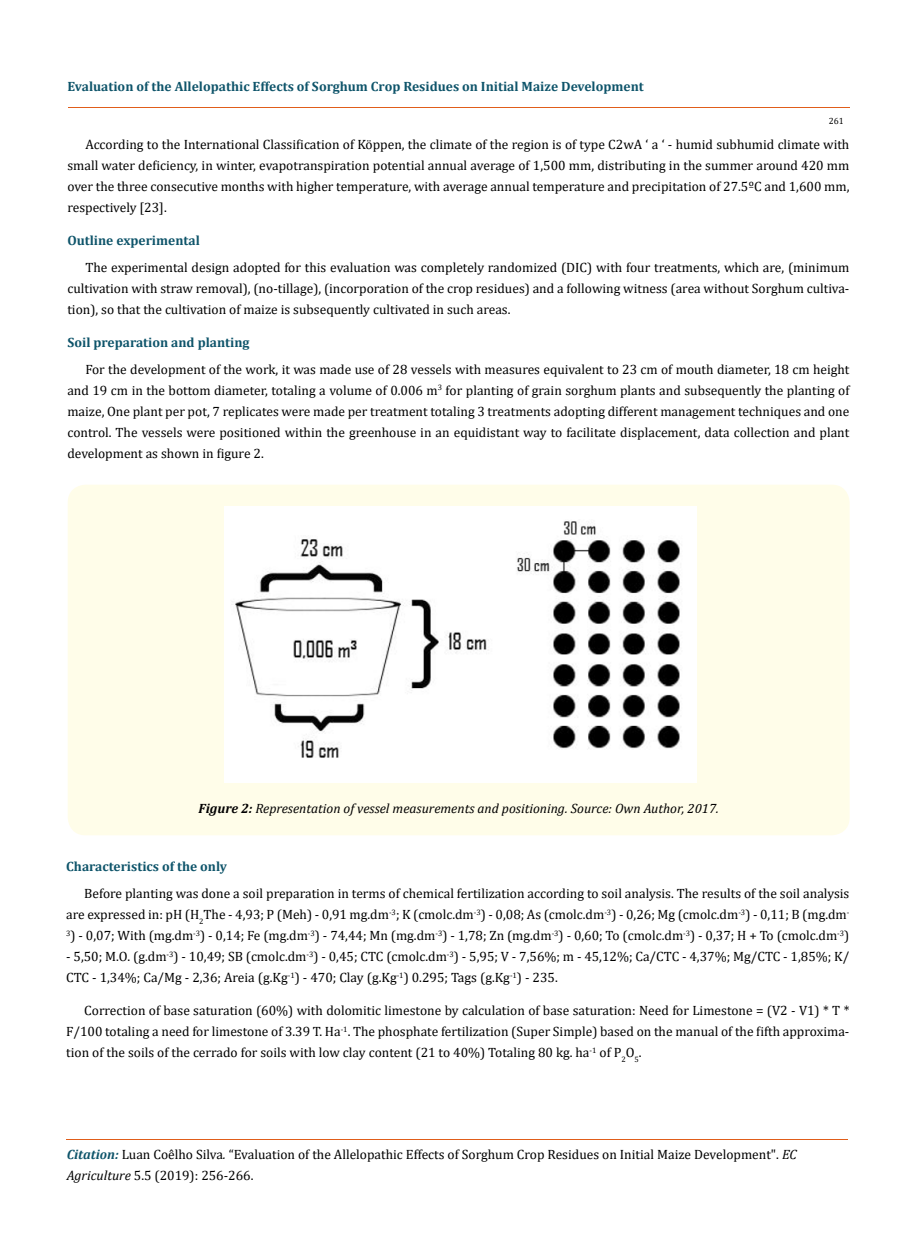
<style>
.page{position:relative;width:917px;height:1260px;background:#fff}
.page>*{position:absolute;margin:0;border:0;box-sizing:border-box;transform-origin:0 0}
.t1{font:13.5px/21px "Cambria";color:#000;text-align:justify}
.t2{font:700 13.5px "Cambria";color:#0e546a}
.t3{font:italic 13.5px "Cambria";color:#000}
.t4{font:9px "Cambria";color:#000}
.s1{font-weight:700}
.s2{font-weight:700;font-style:italic;color:#0e546a}
.s3{font-style:italic}
</style>
<div class="page">
<hr style="left:68px;top:108px;width:781px;height:1px;background:#e05d1a">
<hr style="left:66px;top:1140px;width:782px;height:1px;background:#e05d1a">
<div style="left:68px;top:485px;width:781px;height:350px;background:#fffde9;border-radius:18px"></div>
<img style="left:225px;top:507px;width:471px;height:275px">
<p class="t2" style="left:67px;top:76px;width:578px">Evaluation of the Allelopathic Effects of Sorghum Crop Residues on Initial Maize Development</p>
<p class="t4" style="left:828px;top:116px;width:16px">261</p>
<p class="t1" style="left:67px;top:134px;width:783px;text-indent:18px">According to the International Classification of Köppen, the climate of the region is of type C2wA ‘ a ‘ - humid subhumid climate with small water deficiency, in winter, evapotranspiration potential annual average of 1,500 mm, distributing in the summer around 420 mm over the three consecutive months with higher temperature, with average annual temperature and precipitation of 27.5ºC and 1,600 mm, respectively [23].</p>
<p class="t2" style="left:67px;top:231px;width:134px">Outline experimental</p>
<p class="t1" style="left:67px;top:257px;width:783px;text-indent:18px">The experimental design adopted for this evaluation was completely randomized (DIC) with four treatments, which are, (minimum cultivation with straw removal), (no-tillage), (incorporation of the crop residues) and a following witness (area without Sorghum cultiva&shy;tion), so that the cultivation of maize is subsequently cultivated in such areas.</p>
<p class="t2" style="left:67px;top:333px;width:184px">Soil preparation and planting</p>
<p class="t1" style="left:67px;top:359px;width:783px;text-indent:18px">For the development of the work, it was made use of 28 vessels with measures equivalent to 23 cm of mouth diameter, 18 cm height and 19 cm in the bottom diameter, totaling a volume of 0.006 m<sup>3</sup> for planting of grain sorghum plants and subsequently the planting of maize, One plant per pot, 7 replicates were made per treatment totaling 3 treatments adopting different management techniques and one control. The vessels were positioned within the greenhouse in an equidistant way to facilitate displacement, data collection and plant development as shown in figure 2.</p>
<p class="t3" style="left:198px;top:799px;width:522px"><span class="s1">Figure 2:</span> Representation of vessel measurements and positioning. Source: Own Author, 2017.</p>
<p class="t2" style="left:66px;top:857px;width:162px">Characteristics of the only</p>
<p class="t1" style="left:66px;top:883px;width:784px;text-align:right">Before planting was done a soil preparation in terms of chemical fertilization according to soil analysis. The results of the soil analysis are expressed in: pH (H<sub>2</sub>The - 4,93; P (Meh) - 0,91 mg.dm<sup>-3</sup>; K (cmolc.dm<sup>-3</sup>) - 0,08; As (cmolc.dm<sup>-3</sup>) - 0,26; Mg (cmolc.dm<sup>-3</sup>) - 0,11; B (mg.dm<sup>-</sup></p>
<p class="t1" style="left:66px;top:925px;width:784px"><sup>3</sup>) - 0,07; With (mg.dm<sup>-3</sup>) - 0,14; Fe (mg.dm<sup>-3</sup>) - 74,44; Mn (mg.dm<sup>-3</sup>) - 1,78; Zn (mg.dm<sup>-3</sup>) - 0,60; To (cmolc.dm<sup>-3</sup>) - 0,37; H + To (cmolc.dm<sup>-3</sup>)</p>
<p class="t1" style="left:66px;top:946px;width:784px">- 5,50; M.O. (g.dm<sup>-3</sup>) - 10,49; SB (cmolc.dm<sup>-3</sup>) - 0,45; CTC (cmolc.dm<sup>-3</sup>) - 5,95; V - 7,56%; m - 45,12%; Ca/CTC - 4,37%; Mg/CTC - 1,85%; K/<br>CTC - 1,34%; Ca/Mg - 2,36; Areia (g.Kg<sup>-1</sup>) - 470; Clay (g.Kg<sup>-1</sup>) 0.295; Tags (g.Kg<sup>-1</sup>) - 235.</p>
<p class="t1" style="left:66px;top:1000px;width:784px;text-indent:18px">Correction of base saturation (60%) with dolomitic limestone by calculation of base saturation: Need for Limestone = (V2 - V1) * T * F/100 totaling a need for limestone of 3.39 T. Ha<sup>-1</sup>. The phosphate fertilization (Super Simple) based on the manual of the fifth approxima&shy;tion of the soils of the cerrado for soils with low clay content (21 to 40%) Totaling 80 kg. ha<sup>-1</sup> of P<sub>2</sub>O<sub>5</sub>.</p>
<p class="t1" style="left:67px;top:1144px;width:731px"><span class="s2">Citation:</span> Luan Coêlho Silva<span class="s3">.</span> “Evaluation of the Allelopathic Effects of Sorghum Crop Residues on Initial Maize Development". <span class="s3">EC<br>Agriculture</span> 5.5 (2019): 256-266.</p>
</div>
